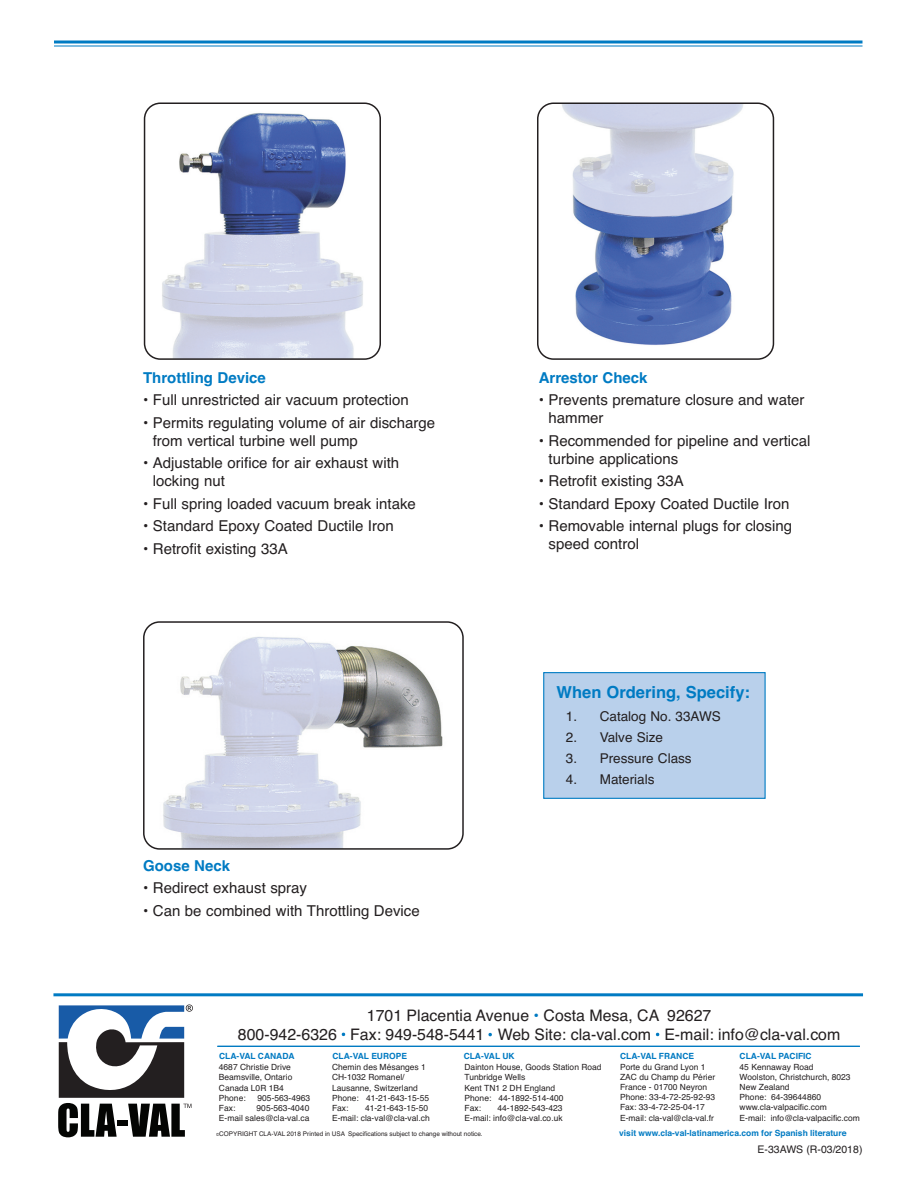
<style>
.page{position:relative;width:918px;height:1188px;background:#fff}
.page>*{position:absolute;margin:0;border:0;box-sizing:border-box;transform-origin:0 0}
.t1{font:700 16.5px "Helvetica";color:#007bc3}
.t2{font:15.9px/19px "Helvetica";color:#231f20;text-align:center}
.t3{font:15px/18px "Helvetica";color:#231f20}
.t4{font:700 15px "Helvetica";color:#007bc3}
.t5{font:13.5px "Helvetica";color:#231f20}
.t6{font:10.5px "Helvetica";color:#231f20}
.t7{font:8.55px/10.2px "Helvetica";color:#231f20}
.t8{font:700 8.55px "Helvetica";color:#007ac2}
.t9{font:6.45px "Helvetica";color:#231f20}
.s1{color:#007ac2}
.s2{font-size:4.35px}
</style>
<div class="page">
<svg style="left:54px;top:40px;width:808px;height:4px;background:#3f9bd1"></svg>
<hr style="left:54px;top:46px;width:808px;height:1px;background:#007bc3">
<svg style="left:144px;top:102px;width:237px;height:258px"></svg>
<svg style="left:143px;top:621px;width:321px;height:229px"></svg>
<svg style="left:537px;top:102px;width:237px;height:258px"></svg>
<svg style="left:488px;top:1033px;width:4px;height:3px"></svg>
<hr style="left:217px;top:1046px;width:643px;height:1px;background:#007ac2">
<svg style="left:58px;top:1004px;width:135px;height:133px"></svg>
<hr style="left:53px;top:993px;width:810px;height:3px;background:#007bc3">
<div style="left:544px;top:673px;width:221px;height:125px;background:#b9d0eb"></div>
<div style="left:543px;top:672px;width:223px;height:127px;border:1px solid #007bc3"></div>
<h3 class="t4" style="left:143px;top:369px;width:124px">Throttling Device</h3>
<h3 class="t3" style="left:143px;top:391px;width:267px">• Full unrestricted air vacuum protection</h3>
<h3 class="t3" style="left:153px;top:414px;width:284px;text-indent:-10px">• Permits regulating volume of air discharge from vertical turbine well pump</h3>
<h3 class="t3" style="left:153px;top:454px;width:248px;text-indent:-10px">• Adjustable orifice for air exhaust with locking nut</h3>
<h3 class="t3" style="left:143px;top:495px;width:274px">• Full spring loaded vacuum break intake</h3>
<h3 class="t3" style="left:143px;top:517px;width:252px">• Standard Epoxy Coated Ductile Iron</h3>
<h3 class="t3" style="left:143px;top:540px;width:146px">• Retrofit existing 33A</h3>
<h3 class="t4" style="left:143px;top:857px;width:89px">Goose Neck</h3>
<h3 class="t3" style="left:143px;top:879px;width:166px">• Redirect exhaust spray</h3>
<h3 class="t3" style="left:143px;top:902px;width:278px">• Can be combined with Throttling Device</h3>
<h3 class="t4" style="left:539px;top:369px;width:110px">Arrestor Check</h3>
<h3 class="t3" style="left:549px;top:391px;width:258px;text-indent:-10px">• Prevents premature closure and water hammer</h3>
<h3 class="t3" style="left:549px;top:432px;width:263px;text-indent:-10px">• Recommended for pipeline and vertical turbine applications</h3>
<h3 class="t3" style="left:539px;top:472px;width:146px">• Retrofit existing 33A</h3>
<h3 class="t3" style="left:539px;top:495px;width:252px">• Standard Epoxy Coated Ductile Iron</h3>
<h3 class="t3" style="left:549px;top:517px;width:245px;text-indent:-10px">• Removable internal plugs for closing speed control</h3>
<h1 class="t1" style="left:557px;top:683px;width:195px">When Ordering, Specify:</h1>
<h3 class="t5" style="left:566px;top:708px;width:157px">1. Catalog No. 33AWS</h3>
<h3 class="t5" style="left:566px;top:729px;width:99px">2. Valve Size</h3>
<h3 class="t5" style="left:566px;top:750px;width:127px">3. Pressure Class</h3>
<h3 class="t5" style="left:566px;top:771px;width:90px">4. Materials</h3>
<h2 class="t2" style="left:238px;top:1006px;width:604px">1701 Placentia Avenue <span class="s1">•</span> Costa Mesa, CA 92627<br>800-942-6326 Fax: 949-548-5441 Web Site: cla-val.com E-mail: info@cla-val.com</h2>
<p class="t8" style="left:333px;top:1049px;width:76px">CLA-VAL EUROPE</p>
<p class="t7" style="left:332px;top:1062px;width:99px">Chemin des Mésanges 1<br>CH-1032 Romanel/<br>Lausanne, Switzerland<br>Phone: 41-21-643-15-55<br>Fax:</p>
<p class="t8" style="left:464px;top:1049px;width:53px">CLA-VAL UK</p>
<p class="t7" style="left:465px;top:1062px;width:139px">Dainton House, Goods Station Road<br>Tunbridge Wells<br>Kent TN1 2 DH England<br>Phone: 44-1892-514-400<br>Fax:</p>
<p class="t8" style="left:219px;top:1049px;width:77px">CLA-VAL CANADA</p>
<p class="t7" style="left:219px;top:1062px;width:75px">4687 Christie Drive<br>Beamsville, Ontario<br>Canada L0R 1B4<br>Phone:</p>
<p class="t8" style="left:740px;top:1050px;width:74px">CLA-VAL PACIFIC</p>
<p class="t7" style="left:740px;top:1062px;width:122px">45 Kennaway Road<br>Woolston, Christchurch, 8023<br>New Zealand<br>Phone: 64-39644860 www.cla-valpacific.com<br>E-mail: info@cla-valpacific.com</p>
<p class="t6" style="left:758px;top:1143px;width:106px">E-33AWS (R-03/2018)</p>
<p class="t8" style="left:620px;top:1050px;width:76px">CLA-VAL FRANCE</p>
<p class="t7" style="left:620px;top:1062px;width:97px">Porte du Grand Lyon 1<br>ZAC du Champ du Périer<br>France - 01700 Neyron<br>Phone: 33-4-72-25-92-93<br>Fax: 33-4-72-25-04-17<br>E-mail: cla-val@cla-val.fr</p>
<p class="t7" style="left:258px;top:1093px;width:54px">905-563-4963</p>
<p class="t7" style="left:219px;top:1103px;width:18px">Fax:</p>
<p class="t7" style="left:332px;top:1103px;width:99px;text-align:right">41-21-643-15-50<br>E-mail: cla-val@cla-val.ch</p>
<p class="t7" style="left:219px;top:1103px;width:92px;text-align:right">905-563-4040<br>E-mail sales@cla-val.ca</p>
<p class="t7" style="left:465px;top:1103px;width:100px;text-align:right">44-1892-543-423<br>E-mail: info@cla-val.co.uk</p>
<p class="t9" style="left:216px;top:1129px;width:268px"><span class="s2">©</span>COPYRIGHT CLA-VAL 2018 Printed in USA Specifications subject to change without notice.</p>
<p class="t8" style="left:619px;top:1126px;width:229px">visit www.cla-val-latinamerica.com for Spanish literature</p>
</div>
